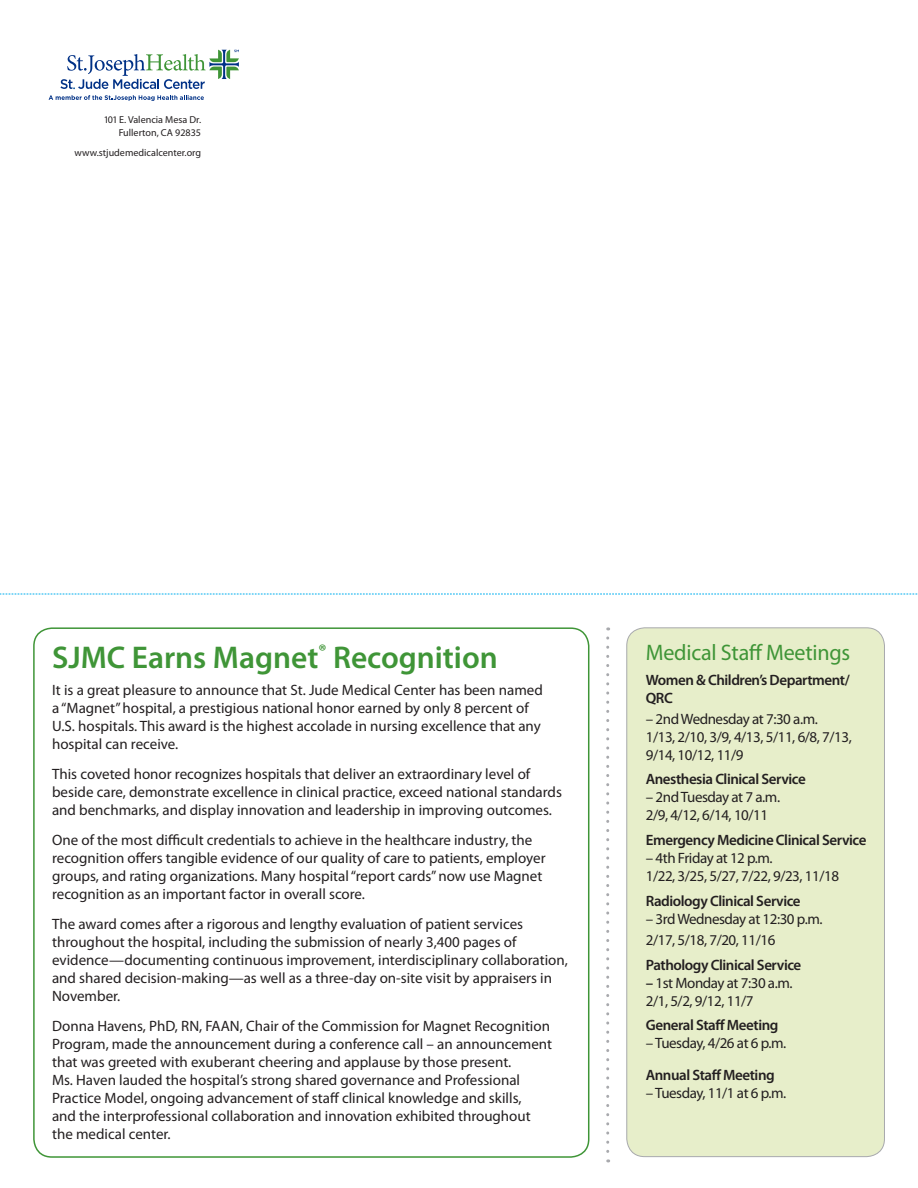
<style>
.page{position:relative;width:918px;height:1188px;background:#fff}
.page>*{position:absolute;margin:0;border:0;box-sizing:border-box;transform-origin:0 0}
.t1{font:600 31.5px "Myriad Pro";color:#3f9537}
.t2{font:22.5px "Myriad Pro";letter-spacing:-.01em;color:#3f9537}
.t3{font:15px/18px "Myriad Pro";color:#231f20}
.t4{font:15px/18px "Myriad Pro";letter-spacing:-.03em;color:#231f20}
.t5{font:600 15px/18px "Myriad Pro";letter-spacing:-.03em;color:#231f20}
.t6{font:10.05px "Myriad Pro";color:#231f20}
.s1{font-weight:600}
</style>
<div class="page">
<svg style="left:60px;top:50px;width:179px;height:39px"></svg>
<svg style="left:49px;top:95px;width:155px;height:6px"></svg>
<div style="left:627px;top:628px;width:257px;height:529px;background:#e7eeca;border-radius:18px"></div>
<div style="left:626px;top:627px;width:259px;height:530px;border:1px solid #a8a9ad;border-radius:18px"></div>
<svg style="left:606px;top:638px;width:3px;height:524px"></svg>
<div style="left:33px;top:627px;width:556px;height:531px;border:2px solid #3f9537;border-radius:18px"></div>
<svg style="left:0;top:594px;width:918px;height:1px"></svg>
<p class="t6" style="left:104px;top:114px;width:99px">101 E. Valencia Mesa Dr.</p>
<p class="t6" style="left:119px;top:127px;width:84px">Fullerton, CA 92835</p>
<p class="t6" style="left:75px;top:147px;width:128px">www.stjudemedicalcenter.org</p>
<p class="t1" style="left:52px;top:637px;width:447px">SJMC Earns Magnet<sup>®</sup> Recognition</p>
<p class="t3" style="left:52px;top:681px;width:492px">It is a great pleasure to announce that St. Jude Medical Center has been named a “Magnet” hospital, a prestigious national honor earned by only 8 percent of U.S. hospitals. This award is the highest accolade in nursing excellence that any hospital can receive.</p>
<p class="t3" style="left:52px;top:765px;width:511px">This coveted honor recognizes hospitals that deliver an extraordinary level of beside care, demonstrate excellence in clinical practice, exceed national standards and benchmarks, and display innovation and leadership in improving outcomes.</p>
<p class="t3" style="left:52px;top:831px;width:495px">One of the most difficult credentials to achieve in the healthcare industry, the recognition offers tangible evidence of our quality of care to patients, employer groups, and rating organizations. Many hospital “report cards” now use Magnet recognition as an important factor in overall score.</p>
<p class="t3" style="left:52px;top:915px;width:517px">The award comes after a rigorous and lengthy evaluation of patient services throughout the hospital, including the submission of nearly 3,400 pages of evidence—documenting continuous improvement, interdisciplinary collaboration, and shared decision-making—as well as a three-day on-site visit by appraisers in November.</p>
<p class="t3" style="left:52px;top:1017px;width:502px">Donna Havens, PhD, RN, FAAN, Chair of the Commission for Magnet Recognition<br>Program, made the announcement during a conference call – an announcement that was greeted with exuberant cheering and applause by those present.</p>
<p class="t3" style="left:52px;top:1071px;width:480px">Ms. Haven lauded the hospital’s strong shared governance and Professional Practice Model, ongoing advancement of staff clinical knowledge and skills, and the interprofessional collaboration and innovation exhibited throughout the medical center.</p>
<p class="t2" style="left:646px;top:640px;width:206px">Medical Staff Meetings</p>
<p class="t5" style="left:646px;top:670px;width:205px">Women &amp; Children’s Department/<br>QRC</p>
<p class="t4" style="left:646px;top:710px;width:174px">– 2nd Wednesday at 7:30 a.m.</p>
<p class="t4" style="left:646px;top:728px;width:207px">1/13, 2/10, 3/9, 4/13, 5/11, 6/8, 7/13,<br>9/14, 10/12, 11/9</p>
<p class="t5" style="left:646px;top:770px;width:162px">Anesthesia Clinical Service</p>
<p class="t4" style="left:646px;top:789px;width:136px">– 2nd Tuesday at 7 a.m.<br>2/9, 4/12, 6/14, 10/11</p>
<p class="t5" style="left:646px;top:831px;width:222px">Emergency Medicine Clinical Service</p>
<p class="t4" style="left:646px;top:849px;width:128px">– 4th Friday at 12 p.m.</p>
<p class="t4" style="left:646px;top:867px;width:195px">1/22, 3/25, 5/27, 7/22, 9/23, 11/18</p>
<p class="t5" style="left:646px;top:891px;width:156px">Radiology Clinical Service</p>
<p class="t4" style="left:646px;top:910px;width:178px">– 3rd Wednesday at 12:30 p.m.</p>
<p class="t3" style="left:646px;top:931px;width:131px">2/17, 5/18, 7/20, 11/16</p>
<p class="t5" style="left:646px;top:955px;width:157px">Pathology Clinical Service</p>
<p class="t4" style="left:646px;top:974px;width:148px"><span class="s1">–</span> 1st Monday at 7:30 a.m.</p>
<p class="t3" style="left:646px;top:992px;width:109px">2/1, 5/2, 9/12, 11/7</p>
<p class="t5" style="left:646px;top:1016px;width:134px">General Staff Meeting</p>
<p class="t4" style="left:646px;top:1035px;width:142px">– Tuesday, 4/26 at 6 p.m.</p>
<p class="t5" style="left:646px;top:1065px;width:130px">Annual Staff Meeting</p>
<p class="t4" style="left:646px;top:1084px;width:142px">– Tuesday, 11/1 at 6 p.m.</p>
</div>
